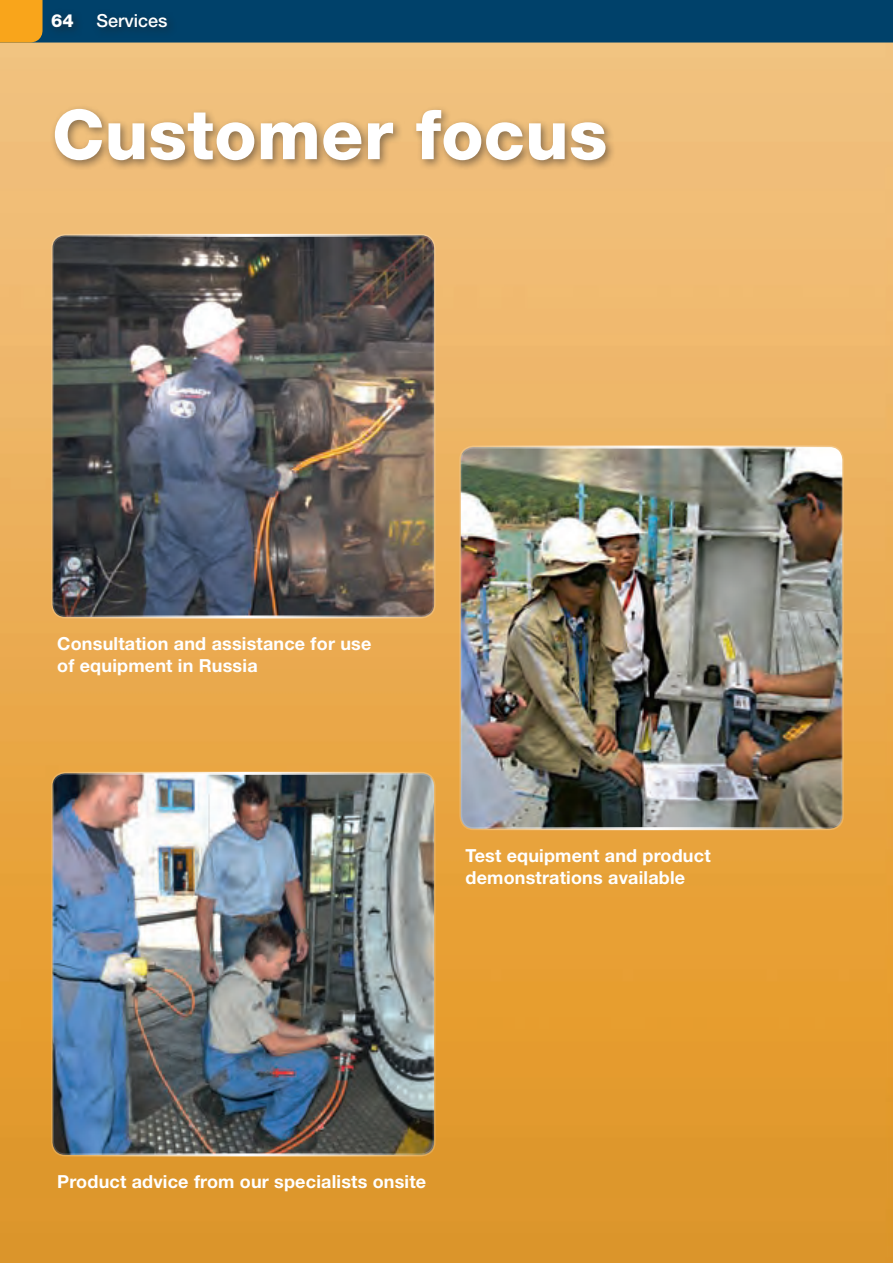
<style>
.page{position:relative;width:893px;height:1263px;background:#fff}
.page>*{position:absolute;margin:0;border:0;box-sizing:border-box;transform-origin:0 0}
.t1{font:800 69px "Helvetica Neue";letter-spacing:.005em;color:#fff}
.t2{font:700 18px/21.6px "Helvetica Neue";letter-spacing:.01em;color:#fff}
.t3{font:500 18px "Helvetica Neue";color:#fff}
.t4{font:800 18px "Helvetica Neue";color:#fff}
</style>
<div class="page">
<img style="left:0;top:43px;width:893px;height:1220px">
<img style="left:53px;top:773px;width:381px;height:382px">
<div style="left:51px;top:772px;width:385px;height:384px;border:3px solid #fff;border-radius:13px"></div>
<img style="left:53px;top:235px;width:381px;height:382px">
<div style="left:51px;top:234px;width:385px;height:384px;border:3px solid #fff;border-radius:13px"></div>
<img style="left:461px;top:447px;width:381px;height:382px">
<div style="left:459px;top:446px;width:385px;height:384px;border:3px solid #fff;border-radius:13px"></div>
<svg style="left:0;top:0;width:893px;height:43px;background:#104865"></svg>
<div style="left:46px;top:8px;width:133px;height:30px;background:#013f65"></div>
<div style="left:49px;top:104px;width:567px;height:67px;background:#231f20;opacity:.5"></div>
<p class="t4" style="left:51px;top:10px;width:24px">64</p>
<p class="t3" style="left:96px;top:10px;width:73px">Services</p>
<h1 class="t1" style="left:52px;top:94px;width:557px">Customer focus</h1>
<p class="t2" style="left:57px;top:633px;width:316px">Consultation and assistance for use of equipment in Russia</p>
<p class="t2" style="left:465px;top:844px;width:247px">Test equipment and product demonstrations available</p>
<p class="t2" style="left:57px;top:1171px;width:370px">Product advice from our specialists onsite</p>
</div>
